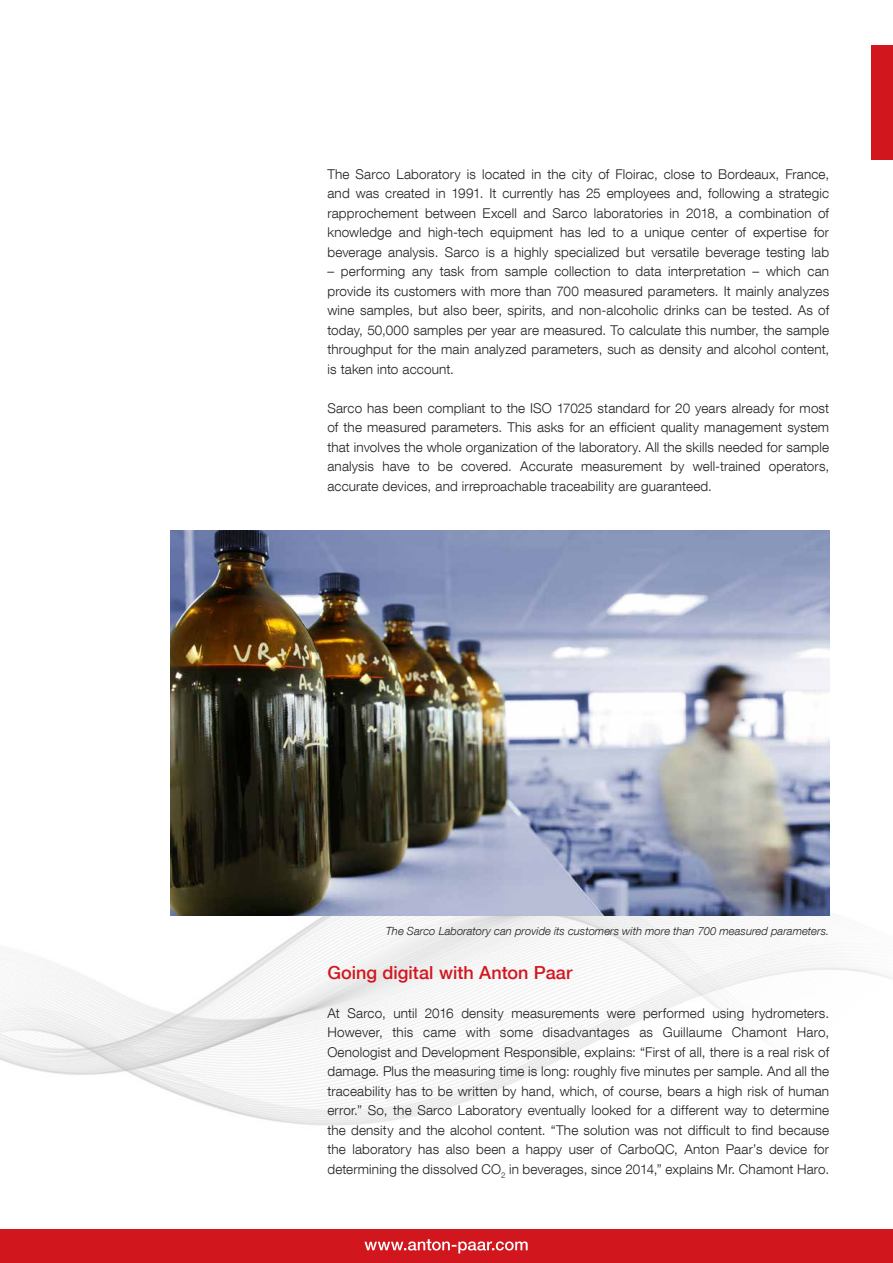
<style>
.page{position:relative;width:893px;height:1263px;background:#fff}
.page>*{position:absolute;margin:0;border:0;box-sizing:border-box;transform-origin:0 0}
.t1{font:500 18px "Helvetica Neue LT Com";color:#d2161e}
.t2{font:300 13.5px/19.5px "Helvetica Neue LT Com";letter-spacing:.01em;color:#231f20;text-align:justify}
.t3{font:italic 300 11.25px "Helvetica Neue LT Com";color:#231f20}
</style>
<div class="page">
<div style="left:872px;top:45px;width:21px;height:114px;background:#d2161e"></div>
<img style="left:0;top:849px;width:893px;height:277px">
<img style="left:170px;top:530px;width:659px;height:386px">
<div style="left:0;top:1229px;width:893px;height:34px;background:#d2161e"></div>
<svg style="left:364px;top:1239px;width:164px;height:14px"></svg>
<p class="t2" style="left:327px;top:164px;width:503px">The Sarco Laboratory is located in the city of Floirac, close to Bordeaux, France, and was created in 1991. It currently has 25 employees and, following a strategic rapprochement between Excell and Sarco laboratories in 2018, a combination of knowledge and high-tech equipment has led to a unique center of expertise for beverage analysis. Sarco is a highly specialized but versatile beverage testing lab</p>
<p class="t2" style="left:327px;top:262px;width:503px">– performing any task from sample collection to data interpretation – which can provide its customers with more than 700 measured parameters. It mainly analyzes wine samples, but also beer, spirits, and non-alcoholic drinks can be tested. As of today, 50,000 samples per year are measured. To calculate this number, the sample throughput for the main analyzed parameters, such as density and alcohol content, is taken into account.</p>
<p class="t2" style="left:327px;top:398px;width:503px">Sarco has been compliant to the ISO 17025 standard for 20 years already for most of the measured parameters. This asks for an efficient quality management system that involves the whole organization of the laboratory. All the skills needed for sample analysis have to be covered. Accurate measurement by well-trained operators, accurate devices, and irreproachable traceability are guaranteed.</p>
<p class="t3" style="left:386px;top:924px;width:445px">The Sarco Laboratory can provide its customers with more than 700 measured parameters.</p>
<h1 class="t1" style="left:327px;top:961px;width:246px">Going digital with Anton Paar</h1>
<p class="t2" style="left:327px;top:1003px;width:503px">At Sarco, until 2016 density measurements were performed using hydrometers.<br>However, this came with some disadvantages as Guillaume Chamont Haro, Oenologist and Development Responsible, explains: “First of all, there is a real risk of damage. Plus the measuring time is long: roughly five minutes per sample. And all the traceability has to be written by hand, which, of course, bears a high risk of human error.” So, the Sarco Laboratory eventually looked for a different way to determine the density and the alcohol content. “The solution was not difficult to find because the laboratory has also been a happy user of CarboQC, Anton Paar’s device for determining the dissolved CO<sub>2</sub> in beverages, since 2014,” explains Mr. Chamont Haro.</p>
</div>
